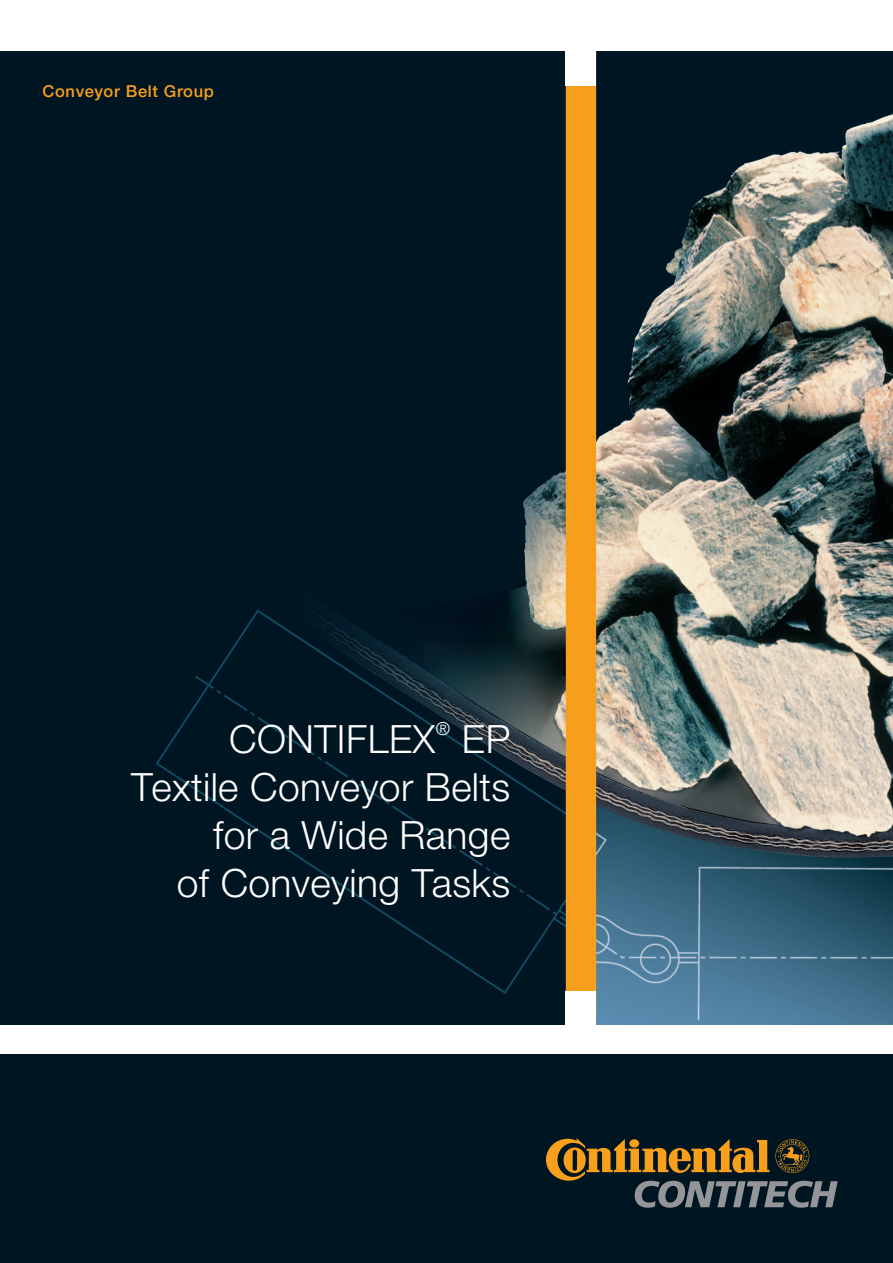
<style>
.page{position:relative;width:893px;height:1263px;background:#fff}
.page>*{position:absolute;margin:0;border:0;box-sizing:border-box;transform-origin:0 0}
.t1{font:300 39px/48px "Helvetica Neue LT";letter-spacing:.01em;color:#fff;text-align:right}
.t2{font:300 18px "Helvetica Neue LT";color:#fff}
.t3{font:500 16.5px "Helvetica Neue LT";letter-spacing:.04em;color:#f89f1c}
</style>
<div class="page">
<img style="left:0;top:51px;width:893px;height:974px">
<div style="left:0;top:1054px;width:893px;height:209px;background:#001522"></div>
<svg style="left:546px;top:1138px;width:292px;height:70px"></svg>
<div style="left:566px;top:0;width:30px;height:85px;background:#fff"></div>
<div style="left:566px;top:991px;width:30px;height:35px;background:#fff"></div>
<p class="t3" style="left:43px;top:81px;width:173px">Conveyor Belt Group</p>
<p class="t1" style="left:229px;top:715px;width:208px">CONTIFLEX</p>
<p class="t2" style="left:436px;top:718px;width:16px">®</p>
<p class="t1" style="left:131px;top:715px;width:381px">EP<br>Textile Conveyor Belts for a Wide Range<br>of Conveying Tasks</p>
</div>
